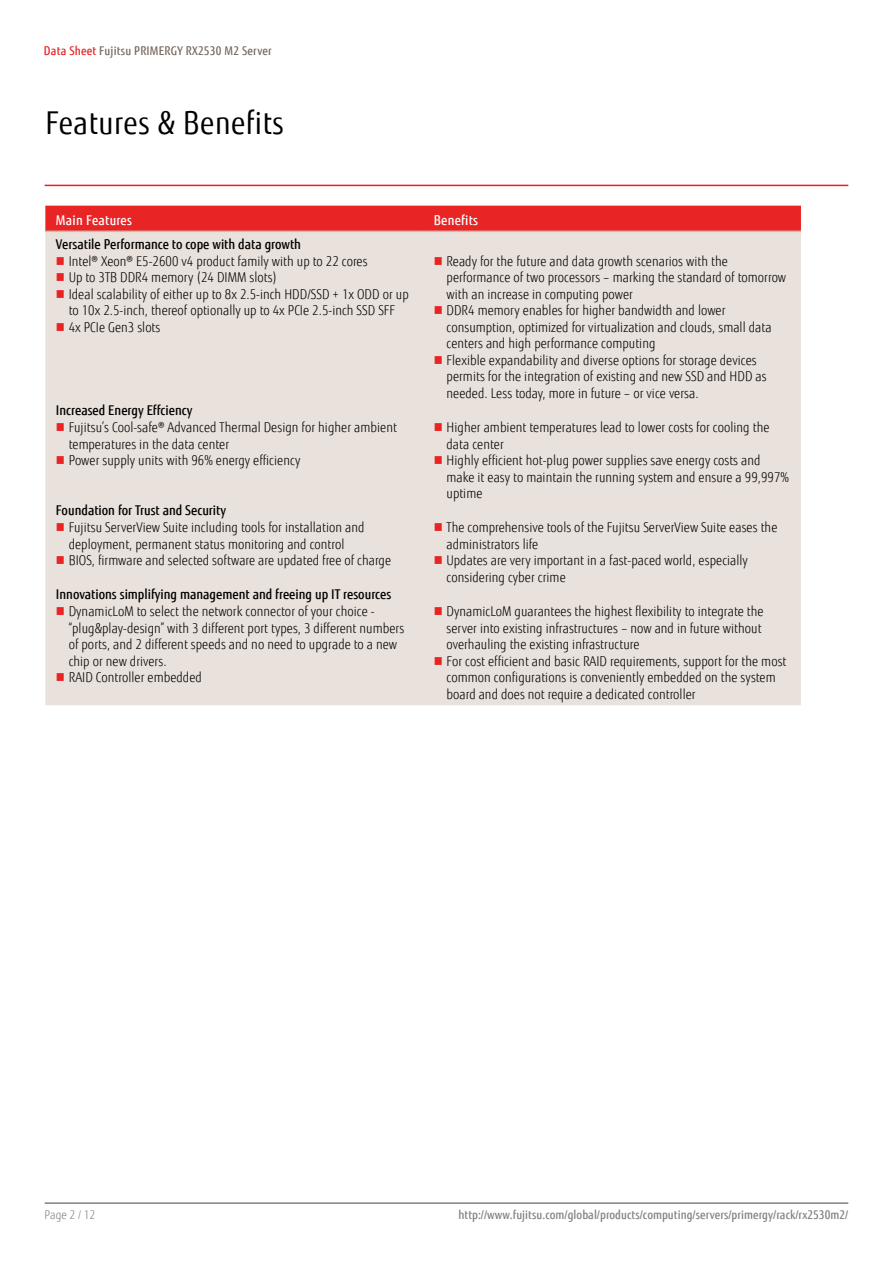
<style>
.page{position:relative;width:893px;height:1263px;background:#fff}
.page>*{position:absolute;margin:0;border:0;box-sizing:border-box;transform-origin:0 0}
.t1{font:31.5px "Fujitsu Sans";letter-spacing:.02em;color:#000;scale:.9 1}
.t2{font:300 13.5px/16.5px "Fujitsu Sans";letter-spacing:.005em;color:#000;scale:.9 1}
.t3{font:500 13.5px "Fujitsu Sans";color:#000;scale:.9 1}
.t4{font:500 13.5px "Fujitsu Sans";letter-spacing:.02em;color:#fff;scale:.9 1}
.t5{font:500 12px "Fujitsu Sans";letter-spacing:.005em;color:#818280;scale:.9 1}
.t6{font:500 12px "Fujitsu Sans";letter-spacing:.02em;color:#79695e;scale:.9 1}
.t7{font:300 12px "Fujitsu Sans";letter-spacing:.005em;color:#818280;scale:.9 1}
.s1{color:#e92425}
</style>
<div class="page">
<hr style="left:45px;top:1202px;width:803px;height:2px;background:#818280">
<div style="left:45px;top:206px;width:756px;height:25px;background:#e92425"></div>
<div style="left:45px;top:232px;width:756px;height:473px;background:#e9e1db"></div>
<hr style="left:45px;top:231px;width:378px;height:1px;background:#c9bbb0">
<hr style="left:423px;top:231px;width:378px;height:1px;background:#c9bbb0">
<hr style="left:45px;top:185px;width:803px;height:1px;background:#ed1d24">
<svg style="left:57px;top:257px;width:7px;height:8px"></svg>
<svg style="left:57px;top:273px;width:7px;height:8px"></svg>
<svg style="left:57px;top:290px;width:7px;height:8px"></svg>
<svg style="left:57px;top:323px;width:7px;height:8px"></svg>
<svg style="left:435px;top:257px;width:7px;height:8px"></svg>
<svg style="left:435px;top:306px;width:7px;height:8px"></svg>
<svg style="left:435px;top:356px;width:7px;height:8px"></svg>
<svg style="left:57px;top:423px;width:7px;height:8px"></svg>
<svg style="left:57px;top:456px;width:7px;height:8px"></svg>
<svg style="left:435px;top:423px;width:7px;height:8px"></svg>
<svg style="left:435px;top:456px;width:7px;height:8px"></svg>
<svg style="left:57px;top:523px;width:7px;height:8px"></svg>
<svg style="left:57px;top:556px;width:7px;height:8px"></svg>
<svg style="left:435px;top:523px;width:7px;height:8px"></svg>
<svg style="left:435px;top:556px;width:7px;height:8px"></svg>
<svg style="left:57px;top:607px;width:7px;height:8px"></svg>
<svg style="left:57px;top:673px;width:7px;height:8px"></svg>
<svg style="left:435px;top:607px;width:7px;height:8px"></svg>
<svg style="left:435px;top:657px;width:7px;height:8px"></svg>
<p class="t6" style="left:44px;top:43px;width:255px"><span class="s1">Data Sheet</span> Fujitsu PRIMERGY RX2530 M2 Server</p>
<h1 class="t1" style="left:45px;top:104px;width:267px">Features &amp; Benefits</h1>
<p class="t4" style="left:56px;top:212px;width:86px">Main Features</p>
<p class="t4" style="left:434px;top:212px;width:51px">Benefits</p>
<p class="t3" style="left:56px;top:235px;width:274px">Versatile Performance to cope with data growth</p>
<p class="t2" style="left:69px;top:253px;width:379px">Intel® Xeon® E5-2600 v4 product family with up to 22 cores<br>Up to 3TB DDR4 memory (24 DIMM slots)<br>Ideal scalability of either up to 8x 2.5-inch HDD/SSD + 1x ODD or up to 10x 2.5-inch, thereof optionally up to 4x PCIe 2.5-inch SSD SFF 4x PCIe Gen3 slots</p>
<p class="t2" style="left:447px;top:253px;width:379px">Ready for the future and data growth scenarios with the performance of two processors – marking the standard of tomorrow with an increase in computing power<br>DDR4 memory enables for higher bandwidth and lower consumption, optimized for virtualization and clouds, small data centers and high performance computing<br>Flexible expandability and diverse options for storage devices permits for the integration of existing and new SSD and HDD as needed. Less today, more in future – or vice versa.</p>
<p class="t3" style="left:56px;top:402px;width:153px">Increased Energy Effciency</p>
<p class="t2" style="left:69px;top:419px;width:366px">Fujitsu’s Cool-safe® Advanced Thermal Design for higher ambient temperatures in the data center<br>Power supply units with 96% energy efficiency</p>
<p class="t2" style="left:447px;top:419px;width:382px">Higher ambient temperatures lead to lower costs for cooling the data center<br>Highly efficient hot-plug power supplies save energy costs and make it easy to maintain the running system and ensure a 99,997% uptime</p>
<p class="t3" style="left:56px;top:502px;width:191px">Foundation for Trust and Security</p>
<p class="t2" style="left:69px;top:519px;width:360px">Fujitsu ServerView Suite including tools for installation and deployment, permanent status monitoring and control<br>BIOS, firmware and selected software are updated free of charge</p>
<p class="t2" style="left:447px;top:519px;width:369px">The comprehensive tools of the Fujitsu ServerView Suite eases the administrators life<br>Updates are very important in a fast-paced world, especially considering cyber crime</p>
<p class="t3" style="left:56px;top:586px;width:374px">Innovations simplifying management and freeing up IT resources</p>
<p class="t2" style="left:69px;top:603px;width:374px">DynamicLoM to select the network connector of your choice - “plug&amp;play-design” with 3 different port types, 3 different numbers of ports, and 2 different speeds and no need to upgrade to a new chip or new drivers.<br>RAID Controller embedded</p>
<p class="t2" style="left:447px;top:603px;width:379px">DynamicLoM guarantees the highest flexibility to integrate the server into existing infrastructures – now and in future without overhauling the existing infrastructure<br>For cost efficient and basic RAID requirements, support for the most common configurations is conveniently embedded on the system board and does not require a dedicated controller</p>
<p class="t7" style="left:45px;top:1208px;width:58px">Page 2 / 12</p>
<p class="t5" style="left:458px;top:1208px;width:435px">http://www.fujitsu.com/global/products/computing/servers/primergy/rack/rx2530m2/</p>
</div>
